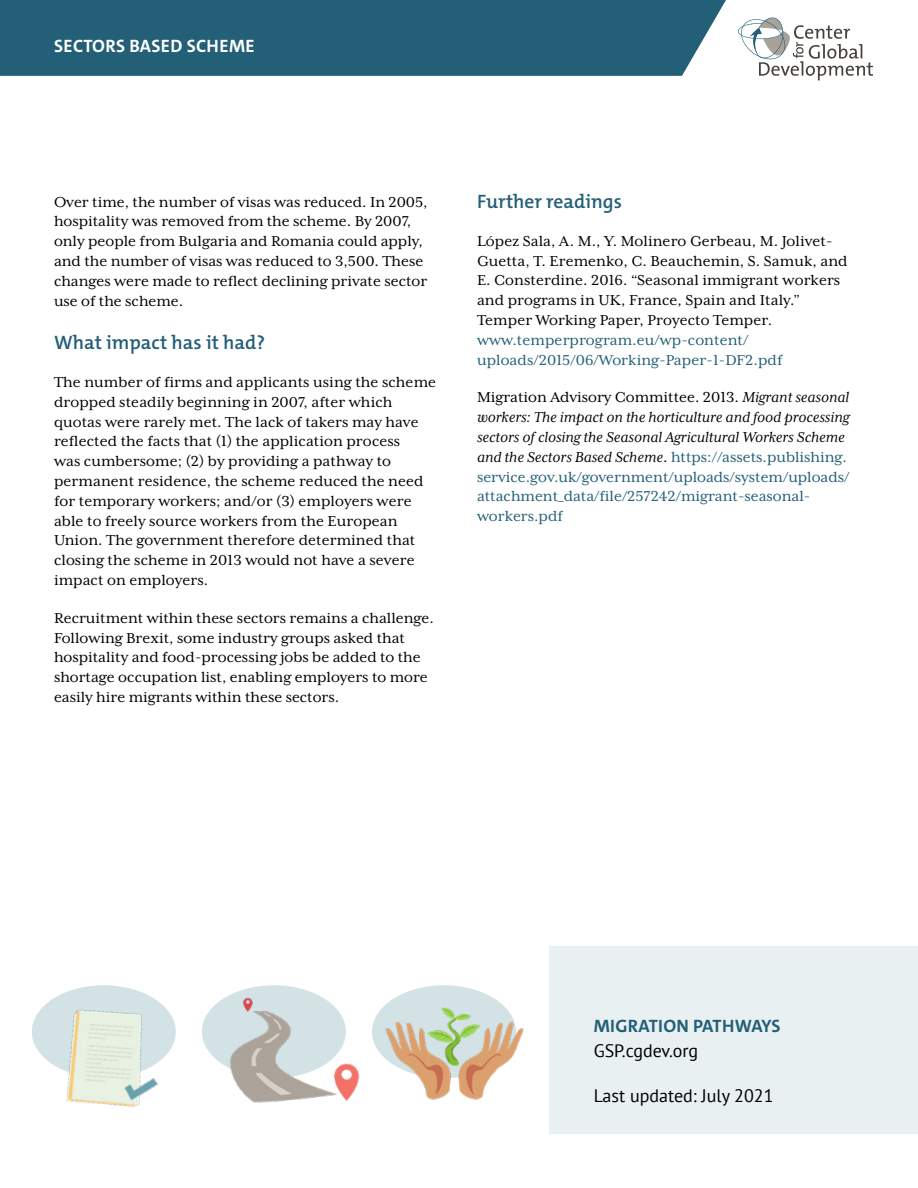
<style>
.page{position:relative;width:918px;height:1188px;background:#fff}
.page>*{position:absolute;margin:0;border:0;box-sizing:border-box;transform-origin:0 0}
.Section_header{font:600 19.5px "The Mix C4 s";color:#235f77}
.Box_category{font:18px "PT Sans";color:#000}
.Box_info{font:700 18px "The Mix C4 s";letter-spacing:.02em;color:#fff}
.Box_info-2{font:700 18px "The Mix C4 s";letter-spacing:.02em;color:#235f77}
.t1{font:16.5px/19.8px "Mrs Eaves XL Serif OT";letter-spacing:.005em;color:#000}
.t2{font:italic 16.5px/19.8px "Mrs Eaves XL Serif OT";color:#000}
.s1{color:#235f77}
.s2{font-style:normal}
.s3{font-style:normal;color:#235f77}
</style>
<div class="page">
<div style="left:549px;top:946px;width:369px;height:188px;background:#e9f0f1"></div>
<div style="left:0;top:0;width:726px;height:76px;background:#235f77"></div>
<svg style="left:738px;top:17px;width:135px;height:63px"></svg>
<div style="left:202px;top:985px;width:144px;height:93px;background:#d3e2e5;border-radius:50%"></div>
<div style="left:372px;top:985px;width:144px;height:93px;background:#d3e2e5;border-radius:50%"></div>
<img style="left:382px;top:985px;width:142px;height:115px">
<img style="left:32px;top:985px;width:171px;height:122px">
<img style="left:212px;top:985px;width:148px;height:118px">
<p class="Box_info" style="left:54px;top:34px;width:202px">SECTORS BASED SCHEME</p>
<p class="t1" style="left:54px;top:192px;width:375px">Over time, the number of visas was reduced. In 2005, hospitality was removed from the scheme. By 2007, only people from Bulgaria and Romania could apply, and the number of visas was reduced to 3,500. These changes were made to reflect declining private sector use of the scheme.</p>
<p class="Section_header" style="left:54px;top:330px;width:213px">What impact has it had?</p>
<p class="t1" style="left:54px;top:372px;width:384px">The number of firms and applicants using the scheme dropped steadily beginning in 2007, after which quotas were rarely met. The lack of takers may have reflected the facts that (1) the application process<br>was cumbersome; (2) by providing a pathway to permanent residence, the scheme reduced the need for temporary workers; and/or (3) employers were able to freely source workers from the European Union. The government therefore determined that closing the scheme in 2013 would not have a severe impact on employers.</p>
<p class="t1" style="left:54px;top:608px;width:381px">Recruitment within these sectors remains a challenge.<br>Following Brexit, some industry groups asked that hospitality and food-processing jobs be added to the shortage occupation list, enabling employers to more easily hire migrants within these sectors.</p>
<p class="Section_header" style="left:477px;top:189px;width:147px">Further readings</p>
<p class="t1" style="left:477px;top:231px;width:372px">López Sala, A. M., Y. Molinero Gerbeau, M. Jolivet-Guetta, T. Eremenko, C. Beauchemin, S. Samuk, and E. Consterdine. 2016. “Seasonal immigrant workers and programs in UK, France, Spain and Italy.” Temper Working Paper, Proyecto Temper. <span class="s1">www.temperprogram.eu/wp-content/ uploads/2015/06/Working-Paper-1-DF2.pdf</span></p>
<p class="t2" style="left:477px;top:388px;width:374px"><span class="s2">Migration Advisory Committee. 2013.</span> Migrant seasonal workers: The impact on the horticulture and food processing sectors of closing the Seasonal Agricultural Workers Scheme and the Sectors Based Scheme<span class="s2">.</span> <span class="s3">https://assets.publishing. service.gov.uk/government/uploads/system/uploads/ attachment_data/file/257242/migrant-seasonal&shy;workers.pdf</span></p>
<p class="Box_info-2" style="left:594px;top:1014px;width:188px">MIGRATION PATHWAYS</p>
<p class="Box_category" style="left:594px;top:1039px;width:106px">GSP.cgdev.org</p>
<p class="Box_category" style="left:594px;top:1084px;width:181px">Last updated: July 2021</p>
</div>
